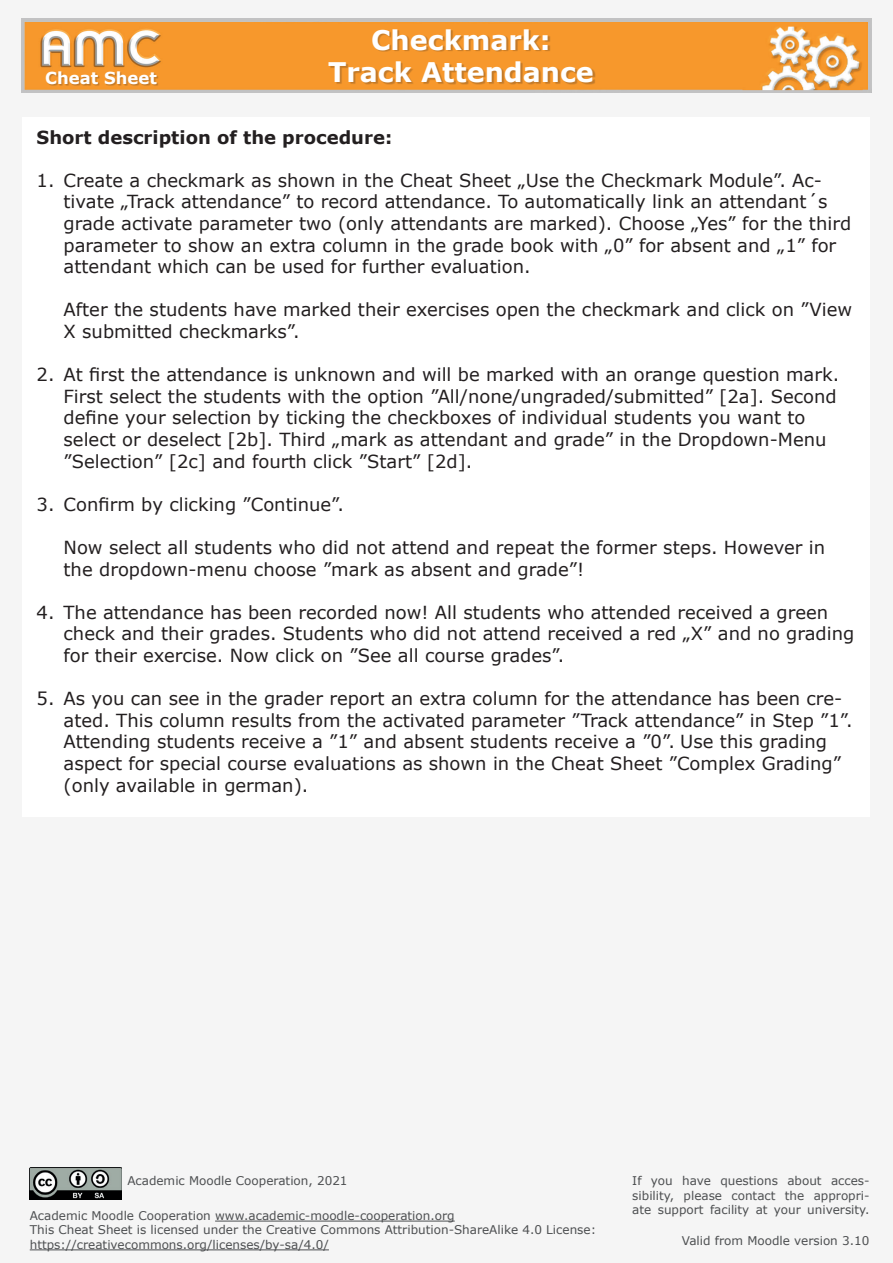
<style>
.page{position:relative;width:893px;height:1263px;background:#f5f5f5}
.page>*{position:absolute;margin:0;border:0;box-sizing:border-box;transform-origin:0 0}
.t1{font:700 27px "Verdana";color:#fff}
.t2{font:18px/21.6px "Verdana";color:#231f20}
.t3{font:700 18px "Verdana";color:#231f20}
.t4{font:700 16.5px "Verdana";color:#fff}
.t5{font:12px/14.4px "Verdana";color:#4d4f51}
</style>
<div class="page">
<img style="left:22px;top:18px;width:849px;height:75px">
<div style="left:330px;top:30px;width:265px;height:55px;background:#231f20;opacity:.25"></div>
<div style="left:47px;top:72px;width:111px;height:14px;background:#231f20;opacity:.25"></div>
<div style="left:22px;top:117px;width:848px;height:699px;background:#fff"></div>
<img style="left:30px;top:1167px;width:91px;height:32px">
<hr style="left:215px;top:1221px;width:240px;height:1px;background:#4d4f51">
<hr style="left:30px;top:1249px;width:299px;height:1px;background:#4d4f51">
<h1 class="t1" style="left:371px;top:21px;width:181px">Checkmark:</h1>
<p class="t4" style="left:45px;top:66px;width:113px">Cheat Sheet</p>
<h1 class="t1" style="left:328px;top:53px;width:267px">Track Attendance</h1>
<p class="t3" style="left:37px;top:124px;width:357px">Short description of the procedure:</p>
<p class="t2" style="left:64px;top:169px;width:789px;text-indent:-27px">1. Create a checkmark as shown in the Cheat Sheet „Use the Checkmark Module”. Ac&shy;tivate „Track attendance” to record attendance. To automatically link an attendant´s grade activate parameter two (only attendants are marked). Choose „Yes” for the third parameter to show an extra column in the grade book with „0” for absent and „1” for attendant which can be used for further evaluation.</p>
<p class="t2" style="left:64px;top:299px;width:790px">After the students have marked their exercises open the checkmark and click on ”View<br>X submitted checkmarks”.</p>
<p class="t2" style="left:64px;top:364px;width:777px;text-indent:-27px">2. At first the attendance is unknown and will be marked with an orange question mark.<br>First select the students with the option ”All/none/ungraded/submitted” [2a]. Second define your selection by ticking the checkboxes of individual students you want to select or deselect [2b]. Third „mark as attendant and grade” in the Dropdown-Menu ”Selection” [2c] and fourth click ”Start” [2d].</p>
<p class="t2" style="left:37px;top:493px;width:309px">3. Confirm by clicking ”Continue”.</p>
<p class="t2" style="left:64px;top:536px;width:763px">Now select all students who did not attend and repeat the former steps. However in the dropdown-menu choose ”mark as absent and grade”!</p>
<p class="t2" style="left:64px;top:601px;width:792px;text-indent:-27px">4. The attendance has been recorded now! All students who attended received a green check and their grades. Students who did not attend received a red „X” and no grading for their exercise. Now click on ”See all course grades”.</p>
<p class="t2" style="left:64px;top:688px;width:791px;text-indent:-27px">5. As you can see in the grader report an extra column for the attendance has been cre&shy;ated. This column results from the activated parameter ”Track attendance” in Step ”1”.<br>Attending students receive a ”1” and absent students receive a ”0”. Use this grading aspect for special course evaluations as shown in the Cheat Sheet ”Complex Grading” (only available in german).</p>
<p class="t5" style="left:127px;top:1173px;width:222px">Academic Moodle Cooperation, 2021</p>
<p class="t5" style="left:30px;top:1208px;width:568px">Academic Moodle Cooperation www.academic-moodle-cooperation.org<br>This Cheat Sheet is licensed under the Creative Commons Attribution-ShareAlike 4.0 License: https://creativecommons.org/licenses/by-sa/4.0/</p>
<p class="t5" style="left:632px;top:1173px;width:239px;text-align:justify">If you have questions about acces&shy;sibility, please contact the appropri&shy;ate support facility at your university.</p>
<p class="t5" style="left:682px;top:1234px;width:189px">Valid from Moodle version 3.10</p>
</div>
